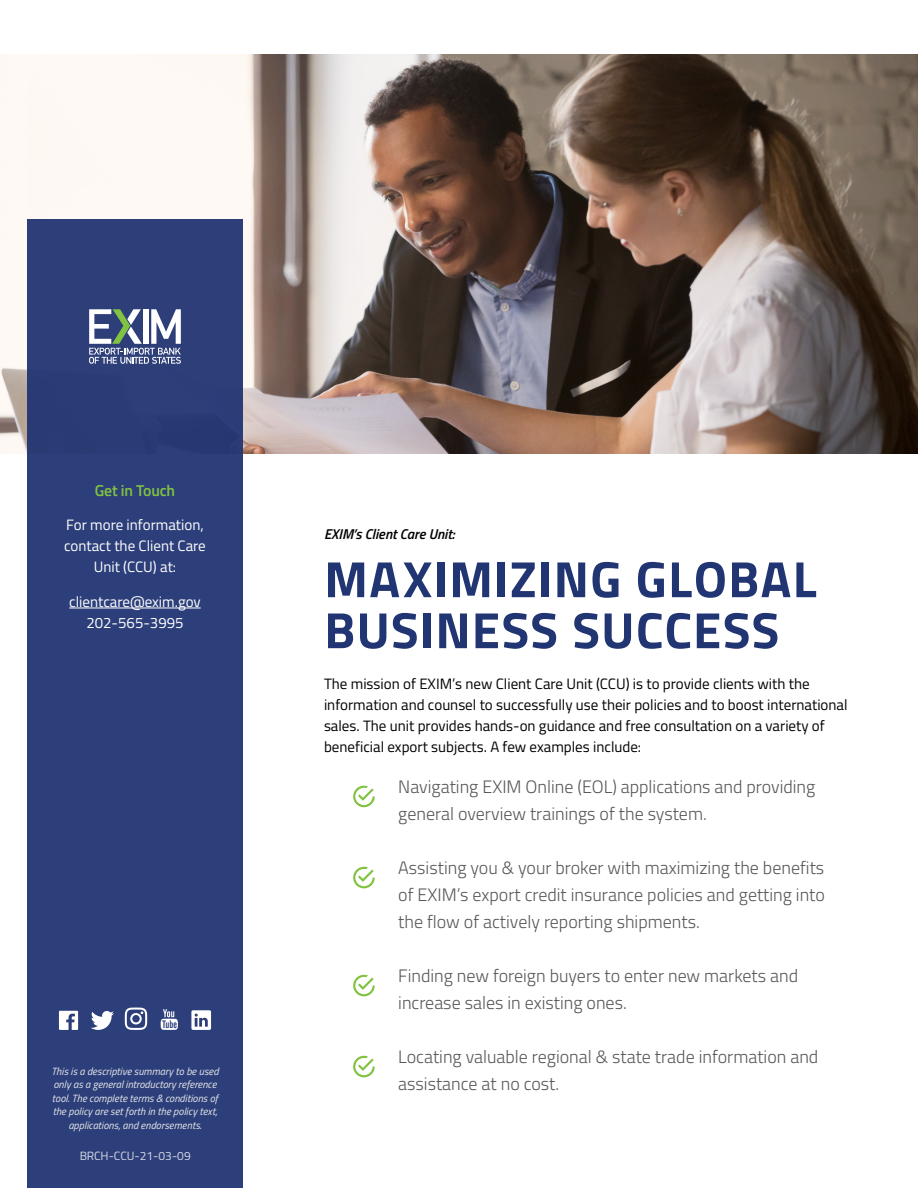
<style>
.page{position:relative;width:918px;height:1188px;background:#fff}
.page>*{position:absolute;margin:0;border:0;box-sizing:border-box;transform-origin:0 0}
.h1__Flyer{font:700 51px/51px "Titillium Web";letter-spacing:.025em;color:#223573}
.t1{font:300 18px/27px "Titillium Web";color:#57585a}
.h2__Flyer_Contact{font:600 15.75px "Titillium Web";letter-spacing:-.01em;color:#81c340}
.t2{font:15px/21px "Titillium Web";color:#000}
.t3{font:15px/21px "Titillium Web";color:#fff;text-align:center}
.h1__Flyer-2{font:italic 600 14.25px "Titillium Web";color:#000}
.t4{font:12px "Titillium Web";color:#fff}
.t5{font:italic 10.5px/13.5px "Titillium Web";color:#e6e7e9;text-align:center}
</style>
<div class="page">
<img style="left:0;top:54px;width:918px;height:400px">
<div style="left:27px;top:219px;width:216px;height:969px;background:#2d3f7a"></div>
<svg style="left:89px;top:309px;width:92px;height:55px"></svg>
<hr style="left:69px;top:608px;width:132px;height:1px;background:#fff">
<svg style="left:353px;top:786px;width:22px;height:21px"></svg>
<svg style="left:353px;top:867px;width:22px;height:21px"></svg>
<svg style="left:353px;top:975px;width:22px;height:21px"></svg>
<svg style="left:353px;top:1056px;width:22px;height:21px"></svg>
<svg style="left:59px;top:1011px;width:19px;height:19px"></svg>
<svg style="left:91px;top:1011px;width:23px;height:19px"></svg>
<svg style="left:125px;top:1008px;width:22px;height:22px"></svg>
<svg style="left:161px;top:1009px;width:17px;height:21px"></svg>
<svg style="left:191px;top:1010px;width:20px;height:20px"></svg>
<h2 class="h2__Flyer_Contact" style="left:95px;top:478px;width:82px">Get in Touch</h2>
<p class="t3" style="left:64px;top:514px;width:143px">For more information, contact the Client Care<br>Unit (CCU) at:</p>
<p class="t3" style="left:69px;top:590px;width:133px">clientcare@exim.gov<br>202-565-3995</p>
<p class="t5" style="left:51px;top:1064px;width:169px">This is a descriptive summary to be used only as a general introductory reference tool. The complete terms &amp; conditions of the policy are set forth in the policy text, applications, and endorsements.</p>
<p class="t4" style="left:79px;top:1147px;width:113px">BRCH-CCU-21-03-09</p>
<h1 class="h1__Flyer-2" style="left:324px;top:524px;width:132px">EXIM’s Client Care Unit:</h1>
<h1 class="h1__Flyer" style="left:324px;top:551px;width:494px">MAXIMIZING GLOBAL<br>BUSINESS SUCCESS</h1>
<p class="t2" style="left:324px;top:673px;width:525px">The mission of EXIM’s new Client Care Unit (CCU) is to provide clients with the information and counsel to successfully use their policies and to boost international sales. The unit provides hands-on guidance and free consultation on a variety of beneficial export subjects. A few examples include:</p>
<p class="t1" style="left:398px;top:772px;width:419px">Navigating EXIM Online (EOL) applications and providing general overview trainings of the system.</p>
<p class="t1" style="left:398px;top:853px;width:428px;text-align:justify">Assisting you &amp; your broker with maximizing the benefits of EXIM’s export credit insurance policies and getting into the flow of actively reporting shipments.</p>
<p class="t1" style="left:398px;top:961px;width:401px">Finding new foreign buyers to enter new markets and increase sales in existing ones.</p>
<p class="t1" style="left:398px;top:1042px;width:422px">Locating valuable regional &amp; state trade information and assistance at no cost.</p>
</div>
